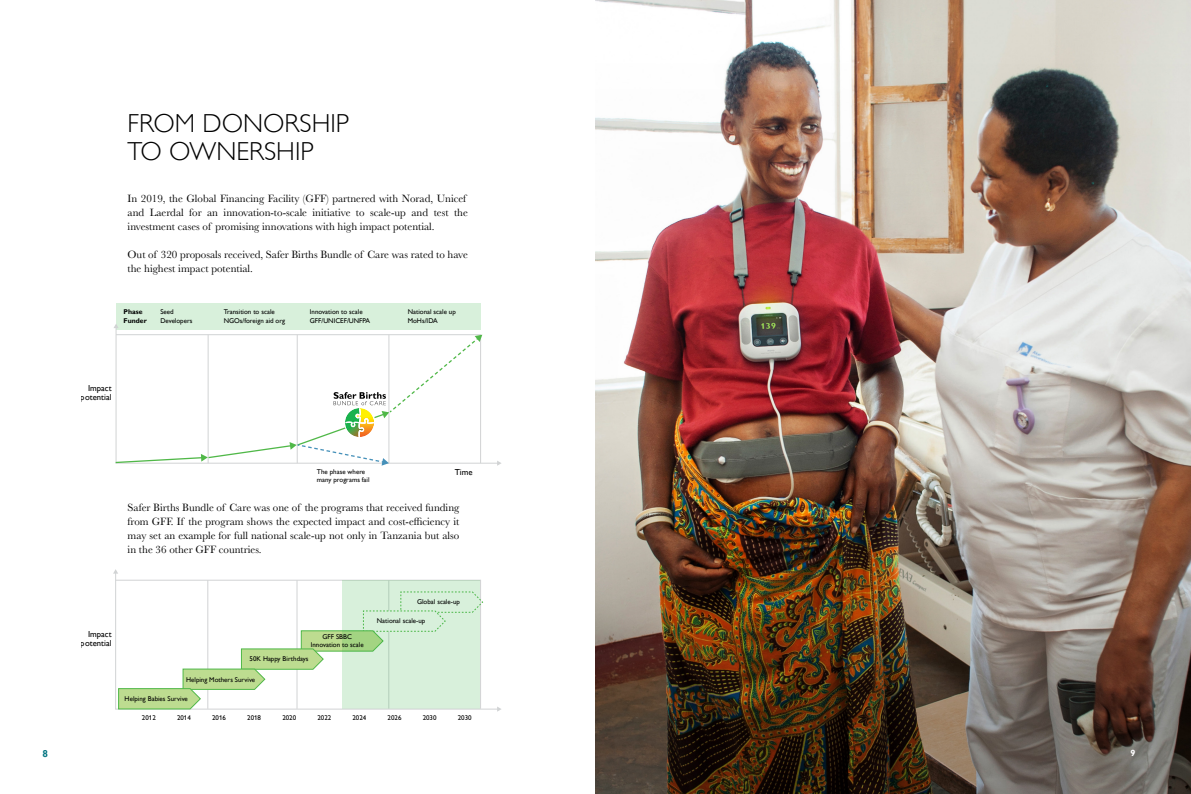
<style>
.page{position:relative;width:1191px;height:794px;background:#fff}
.page>*{position:absolute;margin:0;border:0;box-sizing:border-box;transform-origin:0 0}
.t1{font:300 26px/28px "Gill Alt One";color:#000}
.t2{font:11px/14px "Baskerville";color:#000}
.t3{font:700 10px "Gill Alt One";color:#047581}
.t4{font:700 9px "Gill Alt One";color:#fff}
.t5{font:8.6px/9.5px "Gill Alt One";color:#000;text-align:right}
.t6{font:6.9px/8.3px "Gill Alt One";color:#000}
.t7{font:700 6.9px/8.3px "Gill Alt One";color:#000}
</style>
<div class="page">
<div style="left:116px;top:303px;width:365px;height:27px;background:#d8f0db"></div>
<hr style="left:116px;top:327px;width:1px;height:136px;background:#d1d3d4">
<hr style="left:116px;top:463px;width:382px;height:1px;background:#d1d3d4">
<svg style="left:497px;top:461px;width:4px;height:5px"></svg>
<svg style="left:115px;top:335px;width:367px;height:131px"></svg>
<svg style="left:116px;top:579px;width:365px;height:12px"></svg>
<hr style="left:207px;top:580px;width:1px;height:129px;background:#d1d3d4">
<hr style="left:296px;top:580px;width:1px;height:129px;background:#d1d3d4">
<hr style="left:115px;top:573px;width:1px;height:136px;background:#d1d3d4">
<div style="left:342px;top:580px;width:137px;height:129px;background:#d8f0db"></div>
<hr style="left:116px;top:708px;width:382px;height:1px;background:#d1d3d4">
<svg style="left:497px;top:707px;width:4px;height:4px"></svg>
<svg style="left:118px;top:591px;width:365px;height:118px"></svg>
<img style="left:595px;top:0;width:596px;height:794px">
<h1 class="t1" style="left:128px;top:110px;width:223px">FROM DONORSHIP<br>TO OWNERSHIP</h1>
<p class="t2" style="left:128px;top:192px;width:342px">In 2019, the Global Financing Facility (GFF) partnered with Norad, Unicef and Laerdal for an innovation-to-scale initiative to scale-up and test the investment cases of promising innovations with high impact potential.</p>
<p class="t2" style="left:128px;top:248px;width:342px">Out of 320 proposals received, Safer Births Bundle of Care was rated to have the highest impact potential.</p>
<p class="t6" style="left:160px;top:308px;width:34px">Seed<br>Developers</p>
<p class="t7" style="left:124px;top:308px;width:25px">Phase<br>Funder</p>
<p class="t6" style="left:224px;top:308px;width:63px">Transition to scale<br>NGOs/foreign aid org</p>
<p class="t5" style="left:81px;top:383px;width:32px">Impact potential</p>
<p class="t6" style="left:310px;top:308px;width:62px">Innovation to scale<br>GFF/UNICEF/UNFPA</p>
<p class="t6" style="left:408px;top:308px;width:50px">National scale up<br>MoHs/IDA</p>
<p class="t6" style="left:317px;top:467px;width:54px">The phase where many programs fail</p>
<p class="t5" style="left:455px;top:467px;width:19px">Time</p>
<p class="t2" style="left:128px;top:500px;width:333px;text-align:justify">Safer Births Bundle of Care was one of the programs that received funding from GFF. If the program shows the expected impact and cost-efficiency it may set an example for full national scale-up not only in Tanzania but also in the 36 other GFF countries.</p>
<p class="t5" style="left:81px;top:629px;width:32px">Impact potential</p>
<p class="t6" style="left:311px;top:632px;width:54px;text-align:center">GFF SBBC<br>Innovation to scale</p>
<p class="t6" style="left:250px;top:655px;width:60px">50K Happy Birthdays</p>
<p class="t6" style="left:186px;top:675px;width:71px">Helping Mothers Survive</p>
<p class="t6" style="left:125px;top:694px;width:65px">Helping Babies Survive</p>
<p class="t6" style="left:417px;top:598px;width:44px">Global scale-up</p>
<p class="t6" style="left:377px;top:617px;width:50px">National scale-up</p>
<p class="t6" style="left:142px;top:713px;width:15px">2012</p>
<p class="t6" style="left:177px;top:713px;width:15px">2014</p>
<p class="t6" style="left:212px;top:713px;width:15px">2016</p>
<p class="t6" style="left:247px;top:713px;width:15px">2018</p>
<p class="t6" style="left:282px;top:713px;width:15px">2020</p>
<p class="t6" style="left:317px;top:713px;width:15px">2022</p>
<p class="t6" style="left:352px;top:713px;width:15px">2024</p>
<p class="t6" style="left:387px;top:713px;width:15px">2026</p>
<p class="t6" style="left:423px;top:713px;width:15px">2030</p>
<p class="t6" style="left:458px;top:713px;width:15px">2030</p>
<p class="t3" style="left:43px;top:748px;width:7px">8</p>
<p class="t4" style="left:1130px;top:748px;width:6px">9</p>
</div>
